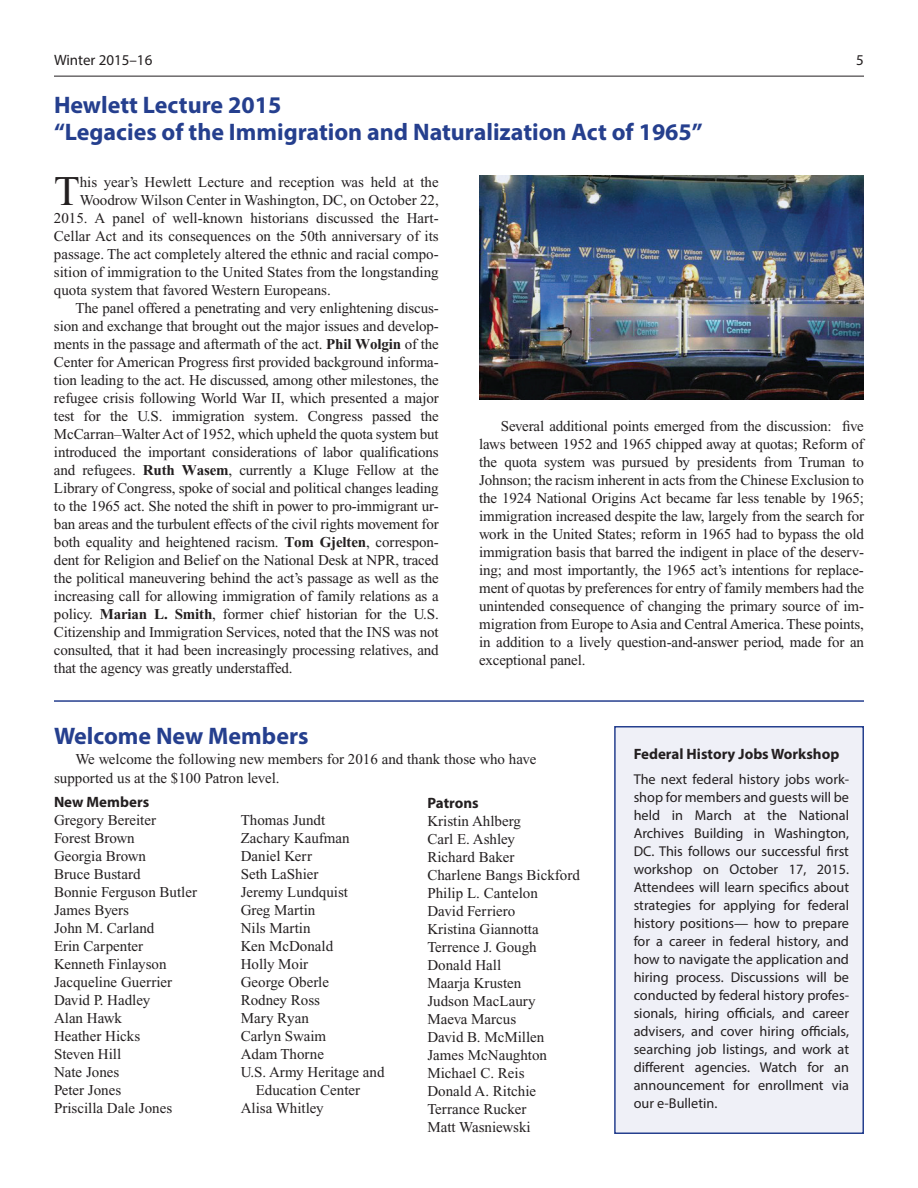
<style>
.page{position:relative;width:918px;height:1188px;background:#fff}
.page>*{position:absolute;margin:0;border:0;box-sizing:border-box;transform-origin:0 0}
.t1{font:42.15px "Times New Roman";color:#231f20}
.t2{font:700 24px/27px "Myriad Pro";color:#253f8e}
.t3{font:15px/18px "Times New Roman";letter-spacing:-.01em;color:#231f20}
.t4{font:700 15px "Myriad Pro";color:#231f20}
.t5{font:15px "Myriad Pro";color:#231f20}
.t6{font:14.25px/18px "Myriad Pro";color:#231f20;text-align:justify}
.s1{font-weight:700}
</style>
<div class="page">
<hr style="left:54px;top:76px;width:810px;height:1px;background:#231f20">
<img style="left:479px;top:176px;width:385px;height:224px">
<hr style="left:54px;top:700px;width:810px;height:2px;background:#253f8e">
<div style="left:614px;top:726px;width:250px;height:408px;background:#eff0f7;border:2px solid #253f8e"></div>
<p class="t5" style="left:54px;top:51px;width:100px">Winter 2015–16</p>
<p class="t5" style="left:856px;top:51px;width:9px">5</p>
<h2 class="t2" style="left:54px;top:90px;width:650px">Hewlett Lecture 2015<br>“Legacies of the Immigration and Naturalization Act of 1965”</h2>
<h1 class="t1" style="left:54px;top:168px;width:27px">T</h1>
<p class="t3" style="left:80px;top:173px;width:360px">his year’s Hewlett Lecture and reception was held at the</p>
<p class="t3" style="left:80px;top:191px;width:361px">Woodrow Wilson Center in Washington, DC, on October 22,</p>
<p class="t3" style="left:54px;top:209px;width:386px">2015. A panel of well-known historians discussed the Hart-</p>
<p class="t3" style="left:54px;top:227px;width:386px">Cellar Act and its consequences on the 50th anniversary of its</p>
<p class="t3" style="left:54px;top:245px;width:386px">passage. The act completely altered the ethnic and racial compo-</p>
<p class="t3" style="left:54px;top:263px;width:386px">sition of immigration to the United States from the longstanding</p>
<p class="t3" style="left:54px;top:281px;width:278px">quota system that favored Western Europeans.</p>
<p class="t3" style="left:76px;top:299px;width:365px">The panel offered a penetrating and very enlightening discus-</p>
<p class="t3" style="left:54px;top:317px;width:386px">sion and exchange that brought out the major issues and develop-</p>
<p class="t3" style="left:54px;top:335px;width:386px">ments in the passage and aftermath of the act. <span class="s1">Phil Wolgin</span> of the</p>
<p class="t3" style="left:54px;top:353px;width:386px">Center for American Progress first provided background informa-</p>
<p class="t3" style="left:54px;top:371px;width:386px">tion leading to the act. He discussed, among other milestones, the</p>
<p class="t3" style="left:54px;top:389px;width:386px">refugee crisis following World War II, which presented a major</p>
<p class="t3" style="left:54px;top:407px;width:386px">test for the U.S. immigration system. Congress passed the</p>
<p class="t3" style="left:54px;top:425px;width:386px">McCarran–Walter Act of 1952, which upheld the quota system but</p>
<p class="t3" style="left:54px;top:443px;width:386px">introduced the important considerations of labor qualifications</p>
<p class="t3" style="left:54px;top:461px;width:386px">and refugees. <span class="s1">Ruth Wasem</span>, currently a Kluge Fellow at the</p>
<p class="t3" style="left:54px;top:479px;width:386px">Library of Congress, spoke of social and political changes leading</p>
<p class="t3" style="left:54px;top:497px;width:386px">to the 1965 act. She noted the shift in power to pro-immigrant ur-</p>
<p class="t3" style="left:54px;top:515px;width:386px">ban areas and the turbulent effects of the civil rights movement for</p>
<p class="t3" style="left:54px;top:533px;width:386px">both equality and heightened racism. <span class="s1">Tom Gjelten</span>, correspon-</p>
<p class="t3" style="left:54px;top:551px;width:386px">dent for Religion and Belief on the National Desk at NPR, traced</p>
<p class="t3" style="left:54px;top:569px;width:386px">the political maneuvering behind the act’s passage as well as the</p>
<p class="t3" style="left:54px;top:587px;width:386px">increasing call for allowing immigration of family relations as a</p>
<p class="t3" style="left:54px;top:605px;width:386px">policy. <span class="s1">Marian L. Smith</span>, former chief historian for the U.S.</p>
<p class="t3" style="left:54px;top:623px;width:386px">Citizenship and Immigration Services, noted that the INS was not</p>
<p class="t3" style="left:54px;top:641px;width:386px">consulted, that it had been increasingly processing relatives, and</p>
<p class="t3" style="left:54px;top:659px;width:240px">that the agency was greatly understaffed.</p>
<p class="t3" style="left:479px;top:417px;width:386px;text-align:justify;text-indent:22px">Several additional points emerged from the discussion: five laws between 1952 and 1965 chipped away at quotas; Reform of the quota system was pursued by presidents from Truman to Johnson; the racism inherent in acts from the Chinese Exclusion to the 1924 National Origins Act became far less tenable by 1965; immigration increased despite the law, largely from the search for work in the United States; reform in 1965 had to bypass the old immigration basis that barred the indigent in place of the deserv&shy;ing; and most importantly, the 1965 act’s intentions for replace&shy;ment of quotas by preferences for entry of family members had the unintended consequence of changing the primary source of im&shy;migration from Europe to Asia and Central America. These points, in addition to a lively question-and-answer period, made for an exceptional panel.</p>
<h2 class="t2" style="left:54px;top:722px;width:256px">Welcome New Members</h2>
<p class="t3" style="left:54px;top:749px;width:484px;line-height:19.5px;text-indent:22px">We welcome the following new members for 2016 and thank those who have supported us at the $100 Patron level.</p>
<p class="t4" style="left:54px;top:792px;width:97px">New Members</p>
<p class="t3" style="left:54px;top:811px;width:145px">Gregory Bereiter<br>Forest Brown<br>Georgia Brown<br>Bruce Bustard<br>Bonnie Ferguson Butler<br>James Byers<br>John M. Carland<br>Erin Carpenter<br>Kenneth Finlayson<br>Jacqueline Guerrier<br>David P. Hadley<br>Alan Hawk<br>Heather Hicks<br>Steven Hill<br>Nate Jones<br>Peter Jones<br>Priscilla Dale Jones</p>
<p class="t3" style="left:241px;top:811px;width:86px">Thomas Jundt</p>
<p class="t3" style="left:241px;top:829px;width:111px">Zachary Kaufman</p>
<p class="t3" style="left:241px;top:847px;width:73px">Daniel Kerr</p>
<p class="t3" style="left:241px;top:865px;width:79px">Seth LaShier</p>
<p class="t3" style="left:241px;top:883px;width:109px">Jeremy Lundquist</p>
<p class="t3" style="left:241px;top:901px;width:76px">Greg Martin</p>
<p class="t3" style="left:241px;top:919px;width:71px">Nils Martin</p>
<p class="t3" style="left:241px;top:937px;width:94px">Ken McDonald</p>
<p class="t3" style="left:241px;top:955px;width:69px">Holly Moir</p>
<p class="t3" style="left:241px;top:973px;width:90px">George Oberle</p>
<p class="t3" style="left:241px;top:991px;width:81px">Rodney Ross</p>
<p class="t3" style="left:241px;top:1009px;width:70px">Mary Ryan</p>
<p class="t3" style="left:241px;top:1027px;width:87px">Carlyn Swaim</p>
<p class="t3" style="left:241px;top:1045px;width:85px">Adam Thorne</p>
<p class="t3" style="left:241px;top:1063px;width:145px">U.S. Army Heritage and</p>
<p class="t3" style="left:256px;top:1081px;width:106px">Education Center</p>
<p class="t3" style="left:241px;top:1099px;width:85px">Alisa Whitley</p>
<p class="t4" style="left:427px;top:793px;width:53px">Patrons</p>
<p class="t3" style="left:427px;top:812px;width:154px">Kristin Ahlberg<br>Carl E. Ashley<br>Richard Baker<br>Charlene Bangs Bickford<br>Philip L. Cantelon<br>David Ferriero<br>Kristina Giannotta<br>Terrence J. Gough<br>Donald Hall<br>Maarja Krusten<br>Judson MacLaury<br>Maeva Marcus<br>David B. McMillen<br>James McNaughton<br>Michael C. Reis<br>Donald A. Ritchie<br>Terrance Rucker<br>Matt Wasniewski</p>
<p class="t4" style="left:634px;top:744px;width:207px">Federal History Jobs Workshop</p>
<p class="t6" style="left:634px;top:770px;width:217px">The next federal history jobs work&shy;shop for members and guests will be held in March at the National Archives Building in Washington, DC. This follows our successful first workshop on October 17, 2015.<br>Attendees will learn specifics about strategies for applying for federal history positions— how to prepare for a career in federal history, and how to navigate the application and hiring process. Discussions will be conducted by federal history profes&shy;sionals, hiring officials, and career advisers, and cover hiring officials, searching job listings, and work at different agencies. Watch for an announcement for enrollment via our e-Bulletin.</p>
</div>
